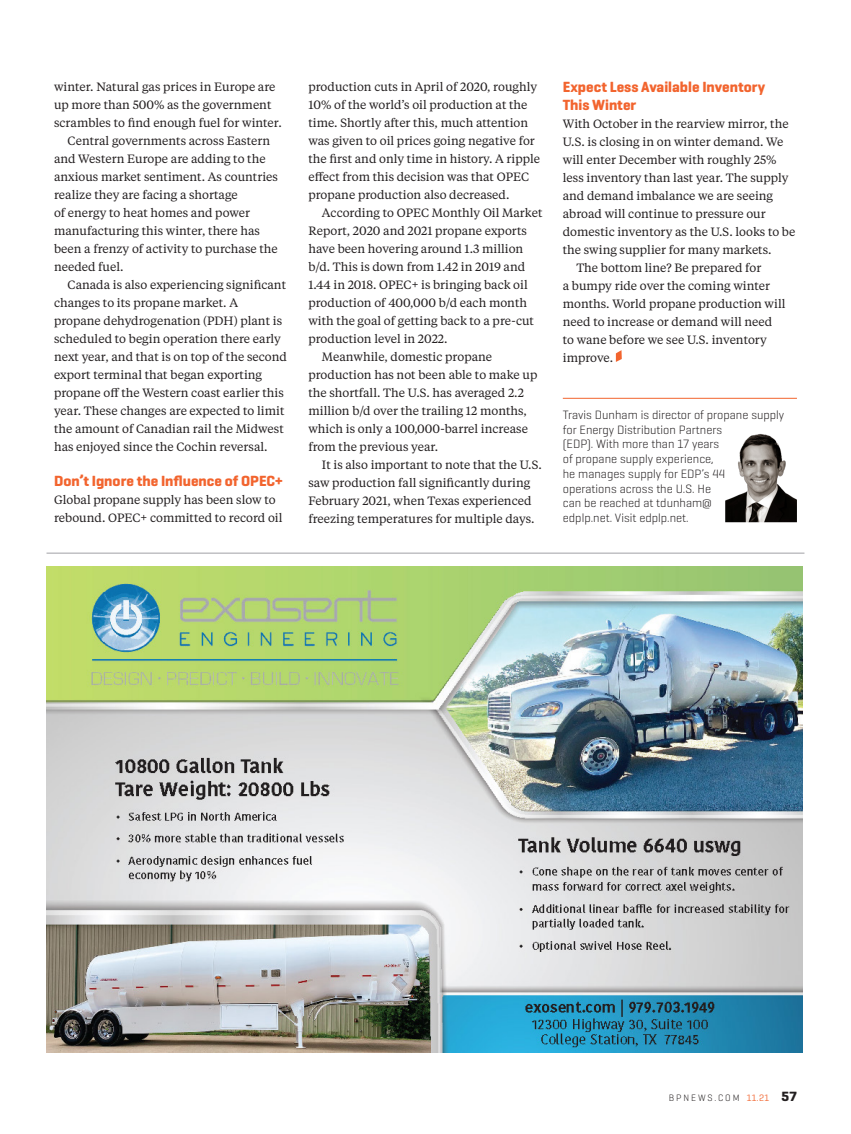
<style>
.page{position:relative;width:851px;height:1134px;background:#fff}
.page>*{position:absolute;margin:0;border:0;box-sizing:border-box;transform-origin:0 0}
.feature_sub_body{font:700 15px/17.7px "Geogrotesque";color:#f2642e}
.author_bio{font:300 12.3px/14.7px "Geogrotesque";color:#231f20}
.feature_body{font:12px/18px "Tiempos Text";color:#231f20}
.feature_body_no_inde{font:12px/18px "Tiempos Text";color:#231f20}
.t1{font:300 9.45px "Geogrotesque";letter-spacing:.2em;color:#231f20}
.s1{font-weight:400;color:#f2642e}
.s2{font-weight:700;font-size:13.65px}
</style>
<div class="page">
<svg style="left:616px;top:350px;width:5px;height:12px"></svg>
<hr style="left:562px;top:398px;width:234px;height:1px;background:#f2642e">
<img style="left:47px;top:567px;width:755px;height:486px">
<hr style="left:46px;top:553px;width:758px;height:1px;background:#a1a1a5">
<img style="left:725px;top:434px;width:71px;height:88px">
<p class="feature_body" style="left:54px;top:77px;width:229px">winter. Natural gas prices in Europe are up more than 500% as the government scrambles to find enough fuel for winter.</p>
<p class="feature_body" style="left:54px;top:131px;width:225px;text-indent:14px">Central governments across Eastern and Western Europe are adding to the anxious market sentiment. As countries realize they are facing a shortage<br>of energy to heat homes and power manufacturing this winter, there has been a frenzy of activity to purchase the needed fuel.</p>
<p class="feature_body" style="left:54px;top:275px;width:234px;text-indent:14px">Canada is also experiencing significant changes to its propane market. A propane dehydrogenation (PDH) plant is scheduled to begin operation there early next year, and that is on top of the second export terminal that began exporting propane off the Western coast earlier this year. These changes are expected to limit the amount of Canadian rail the Midwest has enjoyed since the Cochin reversal.</p>
<p class="feature_sub_body" style="left:54px;top:472px;width:230px">Don’t Ignore the Influence of OPEC+</p>
<p class="feature_body_no_inde" style="left:54px;top:491px;width:230px">Global propane supply has been slow to rebound. OPEC+ committed to record oil</p>
<p class="feature_body_no_inde" style="left:308px;top:77px;width:233px">production cuts in April of 2020, roughly 10% of the world’s oil production at the time. Shortly after this, much attention was given to oil prices going negative for the first and only time in history. A ripple effect from this decision was that OPEC propane production also decreased.</p>
<p class="feature_body" style="left:308px;top:203px;width:235px;text-indent:14px">According to OPEC Monthly Oil Market Report, 2020 and 2021 propane exports have been hovering around 1.3 million b/d. This is down from 1.42 in 2019 and 1.44 in 2018. OPEC+ is bringing back oil production of 400,000 b/d each month with the goal of getting back to a pre-cut production level in 2022.</p>
<p class="feature_body" style="left:308px;top:347px;width:230px;text-indent:14px">Meanwhile, domestic propane production has not been able to make up the shortfall. The U.S. has averaged 2.2 million b/d over the trailing 12 months, which is only a 100,000-barrel increase from the previous year.</p>
<p class="feature_body" style="left:308px;top:455px;width:235px;text-indent:14px">It is also important to note that the U.S. saw production fall significantly during February 2021, when Texas experienced freezing temperatures for multiple days.</p>
<p class="feature_sub_body" style="left:562px;top:78px;width:204px">Expect Less Available Inventory<br>This Winter</p>
<p class="feature_body_no_inde" style="left:562px;top:114px;width:234px">With October in the rearview mirror, the U.S. is closing in on winter demand. We will enter December with roughly 25% less inventory than last year. The supply and demand imbalance we are seeing abroad will continue to pressure our domestic inventory as the U.S. looks to be the swing supplier for many markets.</p>
<p class="feature_body" style="left:562px;top:258px;width:224px;text-indent:14px">The bottom line? Be prepared for<br>a bumpy ride over the coming winter months. World propane production will need to increase or demand will need to wane before we see U.S. inventory improve.</p>
<p class="author_bio" style="left:562px;top:407px;width:223px">Travis Dunham is director of propane supply for Energy Distribution Partners<br>(EDP). With more than 17 years<br>of propane supply experience,<br>he manages supply for EDP’s 44<br>operations across the U.S. He<br>can be reached at tdunham@<br>edplp.net. Visit edplp.net.</p>
<p class="t1" style="left:669px;top:1092px;width:129px">BPNEWS.COM <span class="s1">11.21</span> <span class="s2">57</span></p>
</div>
